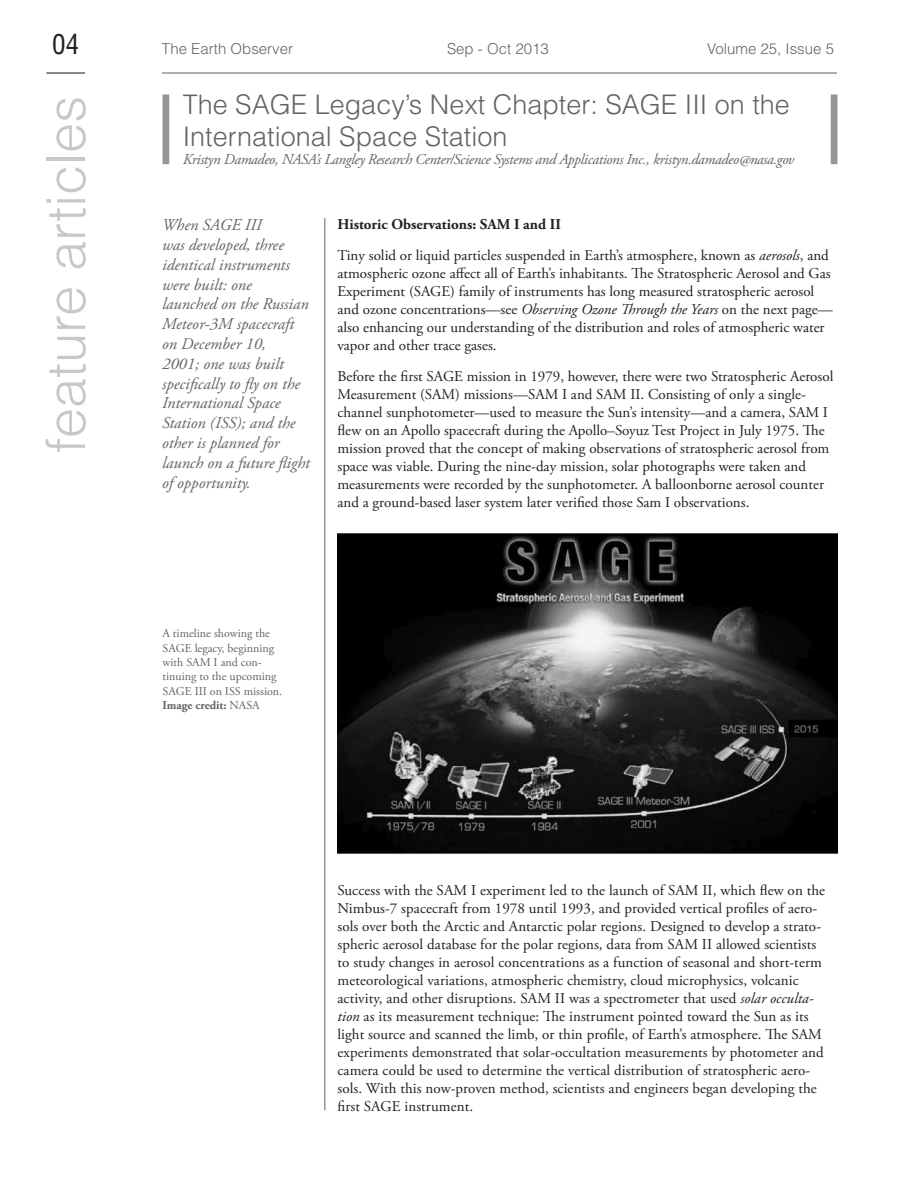
<style>
.page{position:relative;width:918px;height:1188px;background:#fff}
.page>*{position:absolute;margin:0;border:0;box-sizing:border-box;transform-origin:0 0}
.t1{font:300 54px "Helvetica LT Std";color:#c7c8ca}
.t2{font:300 27px/32.4px "Helvetica LT Std";color:#636366}
.t3{font:condensed 27px "Helvetica LT Std";color:#231f20}
.t4{font:italic 16.5px/19.8px "Adobe Garamond Pro";color:#636366}
.t5{font:15px/18px "Adobe Garamond Pro";color:#231f20}
.t6{font:italic 15px "Adobe Garamond Pro";letter-spacing:-.02em;color:#636366}
.t7{font:300 15px "Helvetica LT Std";color:#636366}
.t8{font:12px/14.4px "Adobe Garamond Pro";color:#636366}
.s1{font-weight:700}
.s2{font-style:italic}
</style>
<div class="page">
<hr style="left:162px;top:72px;width:675px;height:2px;background:#939598">
<hr style="left:46px;top:72px;width:39px;height:2px;background:#636366">
<div style="left:163px;top:94px;width:6px;height:70px;background:#939598"></div>
<svg style="left:831px;top:94px;width:7px;height:70px"></svg>
<hr style="left:324px;top:218px;width:2px;height:892px;background:#939598">
<img style="left:338px;top:534px;width:500px;height:320px">
<h2 class="t3" style="left:52px;top:27px;width:28px">04</h2>
<p class="t7" style="left:162px;top:39px;width:133px">The Earth Observer</p>
<p class="t7" style="left:447px;top:39px;width:103px">Sep - Oct 2013</p>
<p class="t7" style="left:707px;top:39px;width:128px">Volume 25, Issue 5</p>
<h1 class="t1" style="left:32px;top:453px;width:359px;rotate:-90deg">feature articles</h1>
<h2 class="t2" style="left:183px;top:88px;width:609px">The SAGE Legacy’s Next Chapter: SAGE III on the<br>International Space Station</h2>
<p class="t6" style="left:183px;top:151px;width:613px">Kristyn Damadeo, NASA’s Langley Research Center/Science Systems and Applications Inc., kristyn.damadeo@nasa.gov</p>
<p class="t4" style="left:162px;top:215px;width:149px">When SAGE III<br>was developed, three identical instruments were built: one launched on the Russian<br>Meteor-3M spacecraft on December 10,<br>2001; one was built specifically to fly on the<br>International Space<br>Station (ISS); and the other is planned for launch on a future flight of opportunity.</p>
<p class="t5" style="left:338px;top:209px;width:493px;line-height:30.9px"><span class="s1">Historic Observations: SAM I and II<br></span>Tiny solid or liquid particles suspended in Earth’s atmosphere, known as <span class="s2">aerosols</span>, and</p>
<p class="t5" style="left:338px;top:265px;width:497px">atmospheric ozone affect all of Earth’s inhabitants. The Stratospheric Aerosol and Gas Experiment (SAGE) family of instruments has long measured stratospheric aerosol and ozone concentrations—see <span class="s2">Observing Ozone Through the Years</span> on the next page— also enhancing our understanding of the distribution and roles of atmospheric water vapor and other trace gases.</p>
<p class="t5" style="left:338px;top:368px;width:497px">Before the first SAGE mission in 1979, however, there were two Stratospheric Aerosol Measurement (SAM) missions—SAM I and SAM II. Consisting of only a single&shy;channel sunphotometer—used to measure the Sun’s intensity—and a camera, SAM I flew on an Apollo spacecraft during the Apollo–Soyuz Test Project in July 1975. The mission proved that the concept of making observations of stratospheric aerosol from space was viable. During the nine-day mission, solar photographs were taken and measurements were recorded by the sunphotometer. A balloonborne aerosol counter and a ground-based laser system later verified those Sam I observations.</p>
<p class="t8" style="left:163px;top:627px;width:121px">A timeline showing the<br>SAGE legacy, beginning with SAM I and con&shy;tinuing to the upcoming<br>SAGE III on ISS mission.<br><span class="s1">Image credit:</span> NASA</p>
<p class="t5" style="left:338px;top:882px;width:489px">Success with the SAM I experiment led to the launch of SAM II, which flew on the Nimbus-7 spacecraft from 1978 until 1993, and provided vertical profiles of aero&shy;sols over both the Arctic and Antarctic polar regions. Designed to develop a strato&shy;spheric aerosol database for the polar regions, data from SAM II allowed scientists to study changes in aerosol concentrations as a function of seasonal and short-term meteorological variations, atmospheric chemistry, cloud microphysics, volcanic activity, and other disruptions. SAM II was a spectrometer that used <span class="s2">solar occulta&shy;tion</span> as its measurement technique: The instrument pointed toward the Sun as its light source and scanned the limb, or thin profile, of Earth’s atmosphere. The SAM experiments demonstrated that solar-occultation measurements by photometer and camera could be used to determine the vertical distribution of stratospheric aero&shy;sols. With this now-proven method, scientists and engineers began developing the first SAGE instrument.</p>
</div>
